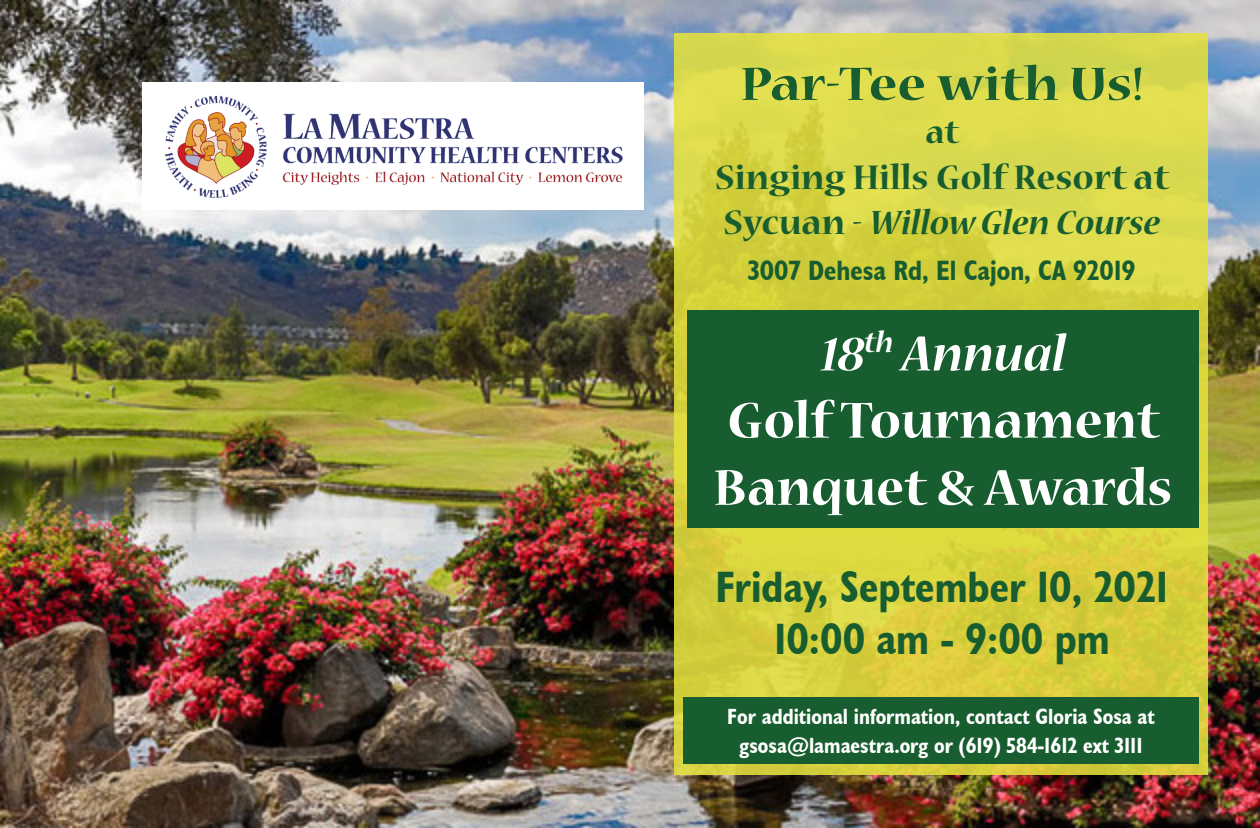
<style>
.page{position:relative;width:1260px;height:828px;background:#fff}
.page>*{position:absolute;margin:0;border:0;box-sizing:border-box;transform-origin:0 0}
.t1{font:700 56px/67.2px "Nueva Std";color:#fff}
.t2{font:italic 700 56px "Nueva Std";color:#fff}
.t3{font:700 52px "Nueva Std";color:#185d2f;scale:1.1 1}
.t4{font:700 condensed 44px/52.8px "Humanist 521 BT";color:#185d2f;text-align:center}
.t5{font:700 38px/45.6px "Nueva Std";color:#185d2f}
.t6{font:700 36px "Nueva Std";color:#185d2f}
.t7{font:700 condensed 28px "Humanist 521 BT";color:#185d2f}
.t8{font:700 condensed 22px "Humanist 521 BT";color:#fff}
.s1{font-style:italic}
</style>
<div class="page">
<img style="left:0;top:0;width:1260px;height:828px">
<svg style="left:674px;top:33px;width:533px;height:742px;background:#d7d444"></svg>
<div style="left:687px;top:310px;width:512px;height:217px;background:#185d2f"></div>
<div style="left:683px;top:697px;width:516px;height:66px;background:#185d2f"></div>
<img style="left:142px;top:83px;width:502px;height:127px">
<p class="t3" style="left:740px;top:60px;width:368px">Par-Tee with Us!</p>
<p class="t6" style="left:925px;top:116px;width:35px">at</p>
<p class="t5" style="left:715px;top:156px;width:455px">Singing Hills Golf Resort at<br>Sycuan - <span class="s1">Willow Glen Course</span></p>
<p class="t7" style="left:748px;top:253px;width:389px">3007 Dehesa Rd, El Cajon, CA 92019</p>
<p class="t2" style="left:821px;top:328px;width:246px">18<sup>th</sup> Annual</p>
<p class="t1" style="left:714px;top:390px;width:460px">Golf Tournament<br>Banquet &amp; Awards</p>
<p class="t4" style="left:715px;top:559px;width:454px">Friday, September 10, 2021<br>10:00 am - 9:00 pm</p>
<p class="t8" style="left:727px;top:703px;width:429px">For additional information, contact Gloria Sosa at</p>
<p class="t8" style="left:739px;top:732px;width:405px">gsosa@lamaestra.org or (619) 584-1612 ext 3111</p>
</div>
